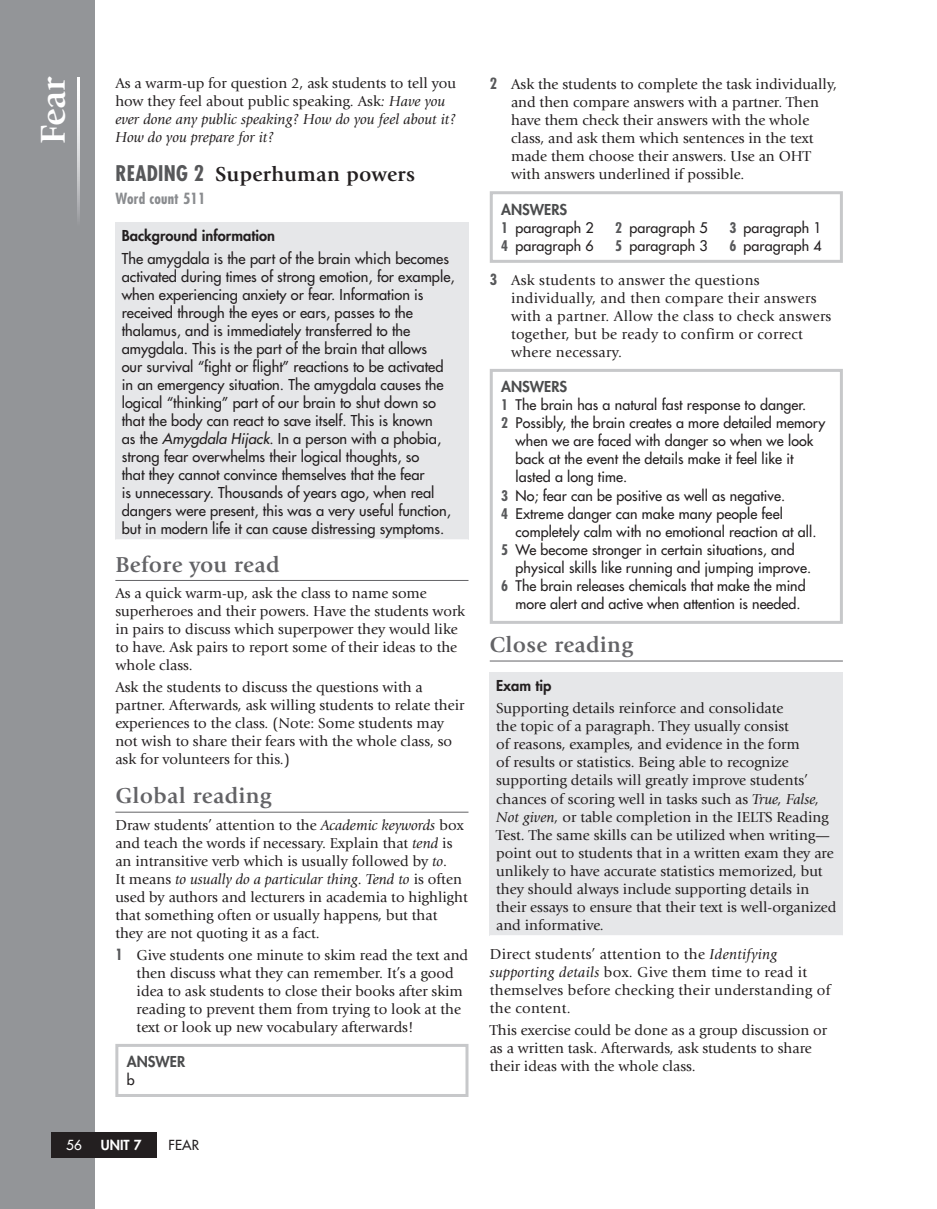
<style>
.page{position:relative;width:937px;height:1209px;background:#fff}
.page>*{position:absolute;margin:0;border:0;box-sizing:border-box;transform-origin:0 0}
.t1{font:700 36px "Giovanni Std";color:#fff}
.t2{font:700 22.5px "Giovanni Std";letter-spacing:.015em;color:#636366}
.t3{font:700 21px "Giovanni Std";letter-spacing:.015em;color:#231f20}
.t4{font:15px/18px "Giovanni Std";color:#231f20}
.t5{font:15px/18px "Giovanni Std";letter-spacing:.02em;color:#231f20}
.t6{font:700 condensed 15px "Futura Std";letter-spacing:.015em;color:#8a8c8f}
.t7{font:500 14.7px/18px "Futura Std";color:#231f20}
.t8{font:800 14.7px "Futura Std";color:#4b4c4d}
.t9{font:800 14.7px "Futura Std";color:#231f20}
.t10{font:500 14.25px "Futura Std";letter-spacing:.005em;color:#231f20}
.t11{font:800 13.5px "Futura Std";color:#fff}
.t12{font:500 13.5px "Futura Std";color:#231f20}
.t13{font:500 13.5px "Futura Std";color:#fff}
.s1{font-style:italic}
.s2{font-family:"Futura Std";font-stretch:condensed;color:#57585a}
.s3{font-weight:800}
.s4{font-family:"Futura Std";font-weight:700;font-stretch:condensed;color:#57585a}
.s5{font-weight:700;font-stretch:condensed;color:#57585a}
</style>
<div class="page">
<hr style="left:489px;top:660px;width:353px;height:1px;background:#636366">
<div style="left:489px;top:191px;width:353px;height:72px;border:3px solid #c7c8ca"></div>
<div style="left:489px;top:369px;width:353px;height:255px;border:3px solid #c7c8ca"></div>
<div style="left:489px;top:673px;width:353px;height:263px;background:#e6e7e9"></div>
<hr style="left:489px;top:935px;width:353px;height:1px;background:#fff">
<hr style="left:115px;top:580px;width:353px;height:1px;background:#636366">
<hr style="left:115px;top:812px;width:353px;height:1px;background:#636366">
<div style="left:115px;top:223px;width:353px;height:317px;background:#e6e7e9"></div>
<hr style="left:115px;top:539px;width:353px;height:2px;background:#fff">
<div style="left:115px;top:1044px;width:353px;height:53px;border:3px solid #c7c8ca"></div>
<div style="left:0;top:0;width:94px;height:1209px;background:#939598"></div>
<svg style="left:77px;top:77px;width:2px;height:140px"></svg>
<div style="left:52px;top:1132px;width:105px;height:25px;background:#231f20"></div>
<h1 class="t1" style="left:32px;top:144px;width:69px;rotate:-90deg">Fear</h1>
<p class="t4" style="left:115px;top:74px;width:342px">As a warm-up for question 2, ask students to tell you how they feel about public speaking. Ask<span class="s1">: Have you ever done any public speaking? How do you feel about it?<br>How do you prepare for it?</span></p>
<p class="t3" style="left:115px;top:162px;width:301px"><span class="s2">Reading 2</span> Superhuman powers</p>
<p class="t6" style="left:115px;top:189px;width:92px">Word count 511</p>
<p class="t7" style="left:122px;top:225px;width:329px;line-height:22.2px"><span class="s3">Background information<br></span>The amygdala is the part of the brain which becomes</p>
<p class="t7" style="left:122px;top:267px;width:334px">activated during times of strong emotion, for example, when experiencing anxiety or fear. Information is received through the eyes or ears, passes to the thalamus, and is immediately transferred to the amygdala. This is the part of the brain that allows<br>our survival “fight or flight” reactions to be activated in an emergency situation. The amygdala causes the logical “thinking” part of our brain to shut down so that the body can react to save itself. This is known<br>as the <span class="s1">Amygdala Hijack</span>. In a person with a phobia, strong fear overwhelms their logical thoughts, so<br>that they cannot convince themselves that the fear<br>is unnecessary. Thousands of years ago, when real dangers were present, this was a very useful function, but in modern life it can cause distressing symptoms.</p>
<p class="t2" style="left:115px;top:551px;width:165px">Before you read</p>
<p class="t4" style="left:115px;top:584px;width:351px">As a quick warm-up, ask the class to name some superheroes and their powers. Have the students work in pairs to discuss which superpower they would like to have. Ask pairs to report some of their ideas to the whole class.</p>
<p class="t4" style="left:115px;top:678px;width:350px">Ask the students to discuss the questions with a partner. Afterwards, ask willing students to relate their experiences to the class. (Note: Some students may not wish to share their fears with the whole class, so ask for volunteers for this.)</p>
<p class="t2" style="left:115px;top:783px;width:158px">Global reading</p>
<p class="t4" style="left:115px;top:816px;width:354px">Draw students’ attention to the <span class="s1">Academic keywords</span> box and teach the words if necessary. Explain that <span class="s1">tend</span> is an intransitive verb which is usually followed by <span class="s1">to</span>.<br>It means <span class="s1">to usually do a particular thing</span>. <span class="s1">Tend to</span> is often used by authors and lecturers in academia to highlight that something often or usually happens, but that they are not quoting it as a fact.</p>
<p class="t4" style="left:137px;top:946px;width:333px;text-indent:-21px"><span class="s4">1</span> Give students one minute to skim read the text and then discuss what they can remember. It’s a good idea to ask students to close their books after skim reading to prevent them from trying to look at the text or look up new vocabulary afterwards!</p>
<p class="t8" style="left:127px;top:1052px;width:21px">ANSWER</p>
<p class="t10" style="left:127px;top:1071px;width:9px">b</p>
<p class="t13" style="left:66px;top:1136px;width:17px">56</p>
<p class="t11" style="left:101px;top:1136px;width:42px">Unit 7</p>
<p class="t12" style="left:168px;top:1136px;width:29px">Fear</p>
<p class="t4" style="left:511px;top:76px;width:327px;text-indent:-21px"><span class="s4">2</span> Ask the students to complete the task individually, and then compare answers with a partner. Then have them check their answers with the whole class, and ask them which sentences in the text made them choose their answers. Use an OHT with answers underlined if possible.</p>
<p class="t8" style="left:501px;top:200px;width:21px">ANSWERS</p>
<p class="t10" style="left:501px;top:219px;width:94px"><span class="s5">1</span> paragraph 2</p>
<p class="t10" style="left:615px;top:219px;width:94px"><span class="s5">2</span> paragraph 5</p>
<p class="t10" style="left:729px;top:219px;width:94px"><span class="s5">3</span> paragraph 1</p>
<p class="t10" style="left:501px;top:237px;width:94px"><span class="s5">4</span> paragraph 6</p>
<p class="t10" style="left:615px;top:237px;width:94px"><span class="s5">5</span> paragraph 3</p>
<p class="t10" style="left:729px;top:237px;width:94px"><span class="s5">6</span> paragraph 4</p>
<p class="t5" style="left:511px;top:271px;width:322px;text-indent:-21px"><span class="s4">3</span> Ask students to answer the questions individually, and then compare their answers with a partner. Allow the class to check answers together, but be ready to confirm or correct where necessary.</p>
<p class="t8" style="left:501px;top:378px;width:21px">ANSWERS</p>
<p class="t10" style="left:501px;top:396px;width:306px"><span class="s5">1</span> The brain has a natural fast response to danger.</p>
<p class="t10" style="left:501px;top:414px;width:325px"><span class="s5">2</span> Possibly, the brain creates a more detailed memory</p>
<p class="t10" style="left:515px;top:432px;width:299px">when we are faced with danger so when we look</p>
<p class="t10" style="left:515px;top:450px;width:279px">back at the event the details make it feel like it</p>
<p class="t10" style="left:515px;top:468px;width:113px">lasted a long time.</p>
<p class="t10" style="left:501px;top:486px;width:285px"><span class="s5">3</span> No; fear can be positive as well as negative.</p>
<p class="t10" style="left:501px;top:504px;width:283px"><span class="s5">4</span> Extreme danger can make many people feel</p>
<p class="t10" style="left:515px;top:522px;width:302px">completely calm with no emotional reaction at all.</p>
<p class="t10" style="left:501px;top:540px;width:295px"><span class="s5">5</span> We become stronger in certain situations, and</p>
<p class="t10" style="left:515px;top:558px;width:297px">physical skills like running and jumping improve.</p>
<p class="t10" style="left:501px;top:576px;width:306px"><span class="s5">6</span> The brain releases chemicals that make the mind</p>
<p class="t10" style="left:515px;top:594px;width:286px">more alert and active when attention is needed.</p>
<p class="t2" style="left:489px;top:631px;width:145px">Close reading</p>
<p class="t9" style="left:496px;top:676px;width:57px">Exam tip</p>
<p class="t4" style="left:496px;top:699px;width:342px">Supporting details reinforce and consolidate<br>the topic of a paragraph. They usually consist<br>of reasons, examples, and evidence in the form<br>of results or statistics. Being able to recognize supporting details will greatly improve students’ chances of scoring well in tasks such as <span class="s1">True, False, Not given,</span> or table completion in the IELTS Reading Test. The same skills can be utilized when writing— point out to students that in a written exam they are unlikely to have accurate statistics memorized, but they should always include supporting details in their essays to ensure that their text is well-organized and informative.</p>
<p class="t5" style="left:489px;top:945px;width:342px">Direct students’ attention to the <span class="s1">Identifying supporting details</span> box. Give them time to read it themselves before checking their understanding of the content.</p>
<p class="t4" style="left:489px;top:1021px;width:339px">This exercise could be done as a group discussion or as a written task. Afterwards, ask students to share their ideas with the whole class.</p>
</div>
